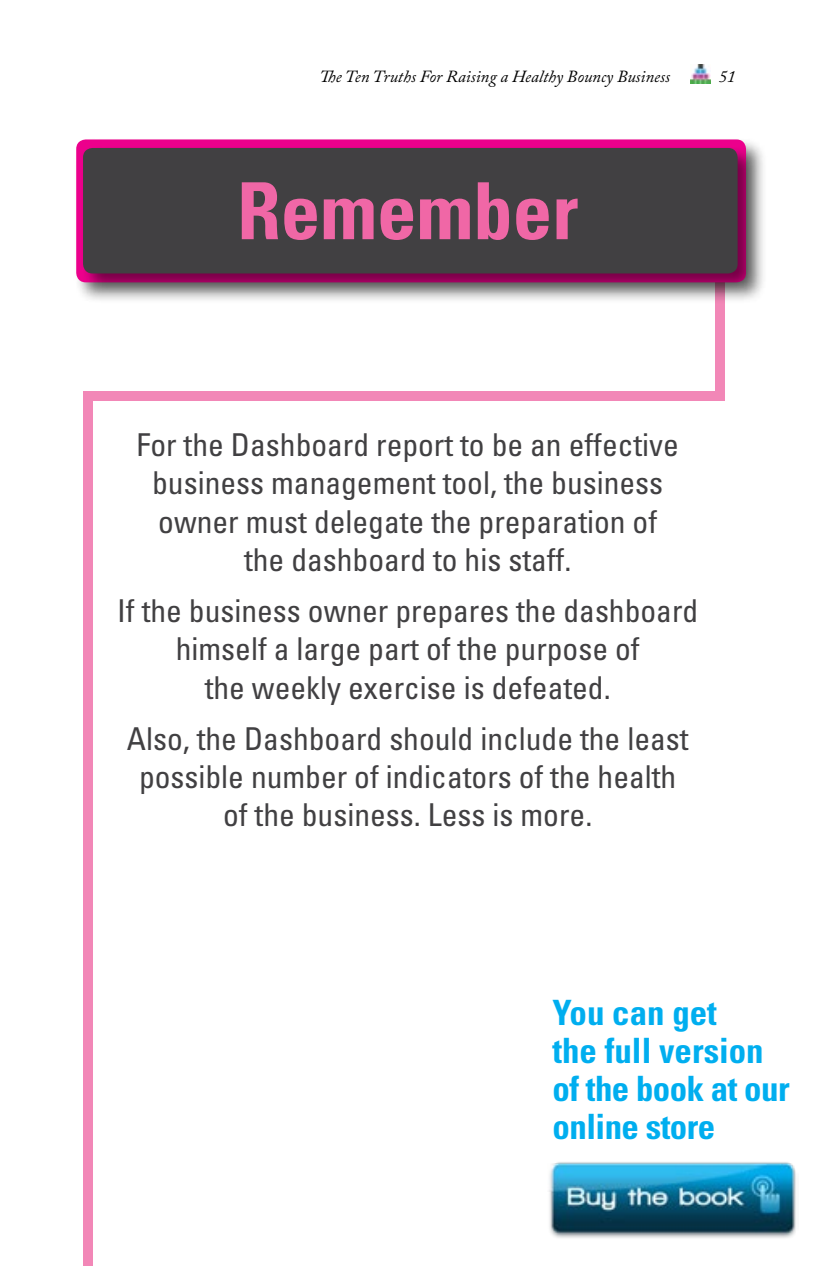
<style>
.page{position:relative;width:820px;height:1266px;background:#fff}
.page>*{position:absolute;margin:0;border:0;box-sizing:border-box;transform-origin:0 0}
.t1{font:700 condensed 78.75px "Univers";color:#f067a6}
.t2{font:700 condensed 34.88px/38.2px "Univers";letter-spacing:-.015em;color:#00aeef}
.t3{font:condensed 31.5px/38.2px "Univers";color:#414042;text-align:center}
.t4{font:italic 16.88px "Adobe Caslon Pro";color:#000}
</style>
<div class="page">
<img style="left:690px;top:64px;width:20px;height:20px">
<div style="left:83px;top:391px;width:10px;height:874px;background:#f287b7"></div>
<div style="left:83px;top:391px;width:642px;height:10px;background:#f287b7"></div>
<div style="left:715px;top:267px;width:10px;height:131px;background:#f287b7"></div>
<div style="left:73px;top:137px;width:695px;height:167px;background:#000;opacity:.5"></div>
<div style="left:76px;top:139px;width:670px;height:143px;background:#ec008c;border-radius:10px"></div>
<div style="left:80px;top:145px;width:679px;height:150px;background:#000;opacity:.5"></div>
<div style="left:83px;top:148px;width:654px;height:125px;background:#414042;border-radius:10px"></div>
<img style="left:549px;top:1162px;width:247px;height:76px">
<p class="t4" style="left:319px;top:66px;width:352px">The Ten Truths For Raising a Healthy Bouncy Business</p>
<p class="t4" style="left:719px;top:66px;width:18px">51</p>
<h1 class="t1" style="left:237px;top:163px;width:343px">Remember</h1>
<p class="t3" style="left:136px;top:425px;width:544px">For the Dashboard report to be an effective business management tool, the business owner must delegate the preparation of the dashboard to his staff.</p>
<p class="t3" style="left:117px;top:591px;width:582px">If the business owner prepares the dashboard himself a large part of the purpose of<br>the weekly exercise is defeated.</p>
<p class="t3" style="left:127px;top:718px;width:563px">Also, the Dashboard should include the least possible number of indicators of the health of the business. Less is more.</p>
<p class="t2" style="left:552px;top:992px;width:239px">You can get<br>the full version of the book at our online store</p>
</div>
